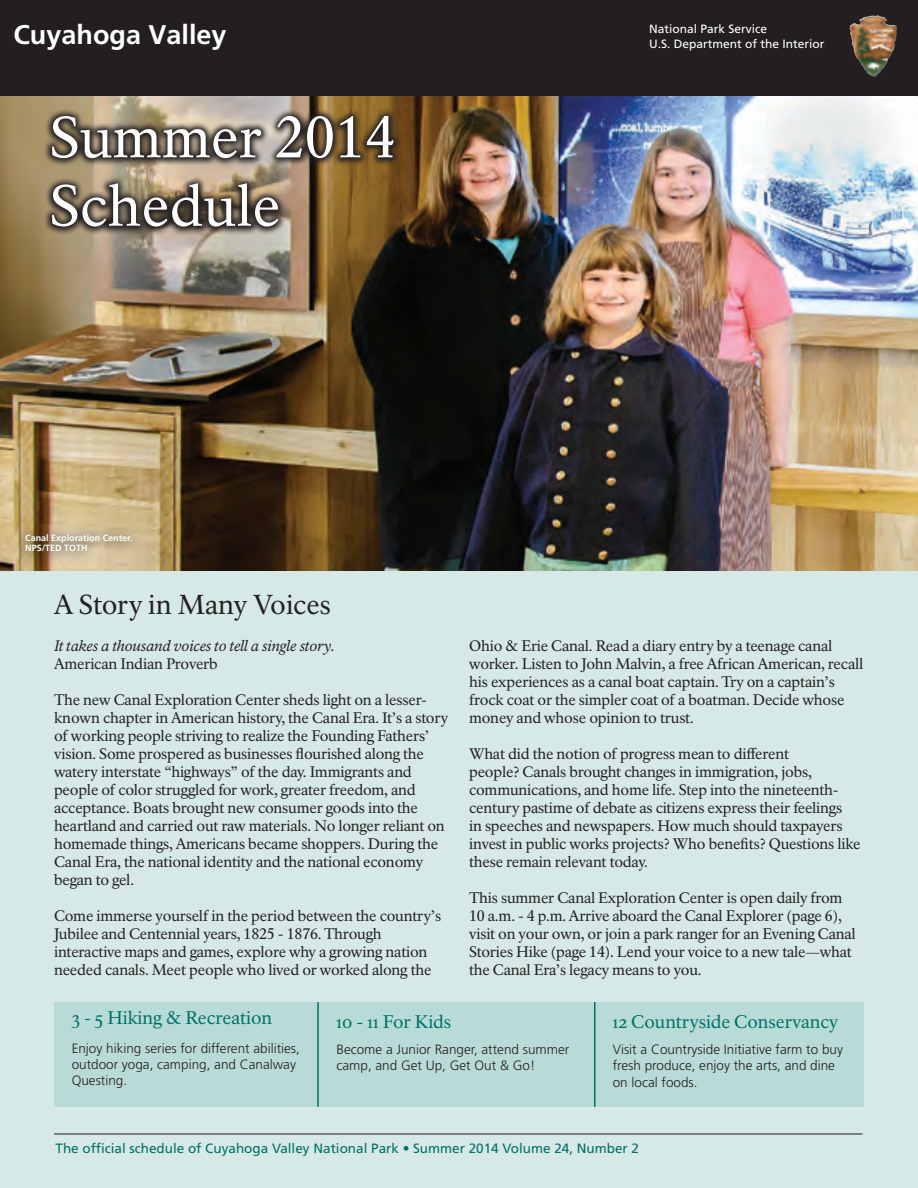
<style>
.page{position:relative;width:918px;height:1188px;background:#fff}
.page>*{position:absolute;margin:0;border:0;box-sizing:border-box;transform-origin:0 0}
.t1{font:57px/68.4px "NPS Rawlinson OT";color:#fff}
._1_Headline_18_20{font:27px "NPS Rawlinson OT";color:#231f20}
.t2{font:700 27px "Frutiger LT Std";color:#fff}
.t3{font:18px "NPS Rawlinson OT Old";color:#007167}
.Body_text{font:15px/18px "NPS Rawlinson OT";letter-spacing:-.01em;color:#231f20}
.Body_text-2{font:italic 15px "NPS Rawlinson OT";letter-spacing:-.01em;color:#231f20}
.t4{font:300 13.5px/16.2px "Frutiger LT Std";color:#231f20}
.t5{font:13.5px "Frutiger LT Pro";color:#007167}
.t6{font:12px "Frutiger LT Pro";color:#fff}
.NPS_caption_white{font:700 9px "Frutiger LT Std";color:#fff}
</style>
<div class="page">
<div style="left:0;top:467px;width:918px;height:721px;background:#d6e9e7"></div>
<img style="left:0;top:95px;width:918px;height:476px">
<div style="left:0;top:0;width:918px;height:95px;background:#231f20"></div>
<img style="left:850px;top:15px;width:33px;height:62px">
<hr style="left:54px;top:1134px;width:808px;height:1px;background:#231f20">
<img style="left:44px;top:108px;width:358px;height:127px">
<div style="left:54px;top:1002px;width:810px;height:105px;background:#b8dbd7"></div>
<hr style="left:594px;top:1002px;width:2px;height:105px;background:#007167">
<hr style="left:317px;top:1002px;width:2px;height:105px;background:#007167">
<svg style="left:14px;top:523px;width:128px;height:40px;background:#b9a47f"></svg>
<p class="t2" style="left:14px;top:19px;width:215px">Cuyahoga Valley</p>
<p class="t1" style="left:50px;top:104px;width:347px">Summer 2014<br>Schedule</p>
<p class="t6" style="left:649px;top:22px;width:120px">National Park Service</p>
<p class="t6" style="left:649px;top:37px;width:177px">U.S. Department of the Interior</p>
<p class="NPS_caption_white" style="left:25px;top:532px;width:109px">Canal Exploration Center.</p>
<p class="NPS_caption_white" style="left:25px;top:543px;width:64px">NPS/TED TOTH</p>
<p class="_1_Headline_18_20" style="left:54px;top:589px;width:278px">A Story in Many Voices</p>
<p class="Body_text-2" style="left:54px;top:637px;width:282px">It takes a thousand voices to tell a single story.</p>
<p class="Body_text" style="left:54px;top:655px;width:165px">American Indian Proverb</p>
<p class="Body_text" style="left:54px;top:691px;width:396px">The new Canal Exploration Center sheds light on a lesser&shy;known chapter in American history, the Canal Era. It’s a story of working people striving to realize the Founding Fathers’ vision. Some prospered as businesses flourished along the watery interstate “highways” of the day. Immigrants and people of color struggled for work, greater freedom, and acceptance. Boats brought new consumer goods into the heartland and carried out raw materials. No longer reliant on homemade things, Americans became shoppers. During the Canal Era, the national identity and the national economy began to gel.</p>
<p class="Body_text" style="left:54px;top:907px;width:389px">Come immerse yourself in the period between the country’s Jubilee and Centennial years, 1825 - 1876. Through interactive maps and games, explore why a growing nation needed canals. Meet people who lived or worked along the</p>
<p class="Body_text" style="left:469px;top:637px;width:396px">Ohio &amp; Erie Canal. Read a diary entry by a teenage canal worker. Listen to John Malvin, a free African American, recall his experiences as a canal boat captain. Try on a captain’s frock coat or the simpler coat of a boatman. Decide whose money and whose opinion to trust.</p>
<p class="Body_text" style="left:469px;top:745px;width:393px">What did the notion of progress mean to different<br>people? Canals brought changes in immigration, jobs, communications, and home life. Step into the nineteenth&shy;century pastime of debate as citizens express their feelings<br>in speeches and newspapers. How much should taxpayers invest in public works projects? Who benefits? Questions like these remain relevant today.</p>
<p class="Body_text" style="left:469px;top:889px;width:388px">This summer Canal Exploration Center is open daily from 10 a.m. - 4 p.m. Arrive aboard the Canal Explorer (page 6), visit on your own, or join a park ranger for an Evening Canal Stories Hike (page 14). Lend your voice to a new tale—what the Canal Era’s legacy means to you.</p>
<p class="t3" style="left:72px;top:1007px;width:202px">3 - 5 Hiking &amp; Recreation</p>
<p class="t4" style="left:72px;top:1040px;width:230px">Enjoy hiking series for different abilities, outdoor yoga, camping, and Canalway<br>Questing.</p>
<p class="t3" style="left:337px;top:1010px;width:116px">10 - 11 For Kids</p>
<p class="t4" style="left:337px;top:1042px;width:234px">Become a Junior Ranger, attend summer camp, and Get Up, Get Out &amp; Go!</p>
<p class="t3" style="left:613px;top:1010px;width:227px">12 Countryside Conservancy</p>
<p class="t4" style="left:613px;top:1042px;width:232px">Visit a Countryside Initiative farm to buy fresh produce, enjoy the arts, and dine on local foods.</p>
<p class="t5" style="left:56px;top:1141px;width:585px">The official schedule of Cuyahoga Valley National Park • Summer 2014 Volume 24, Number 2</p>
</div>
